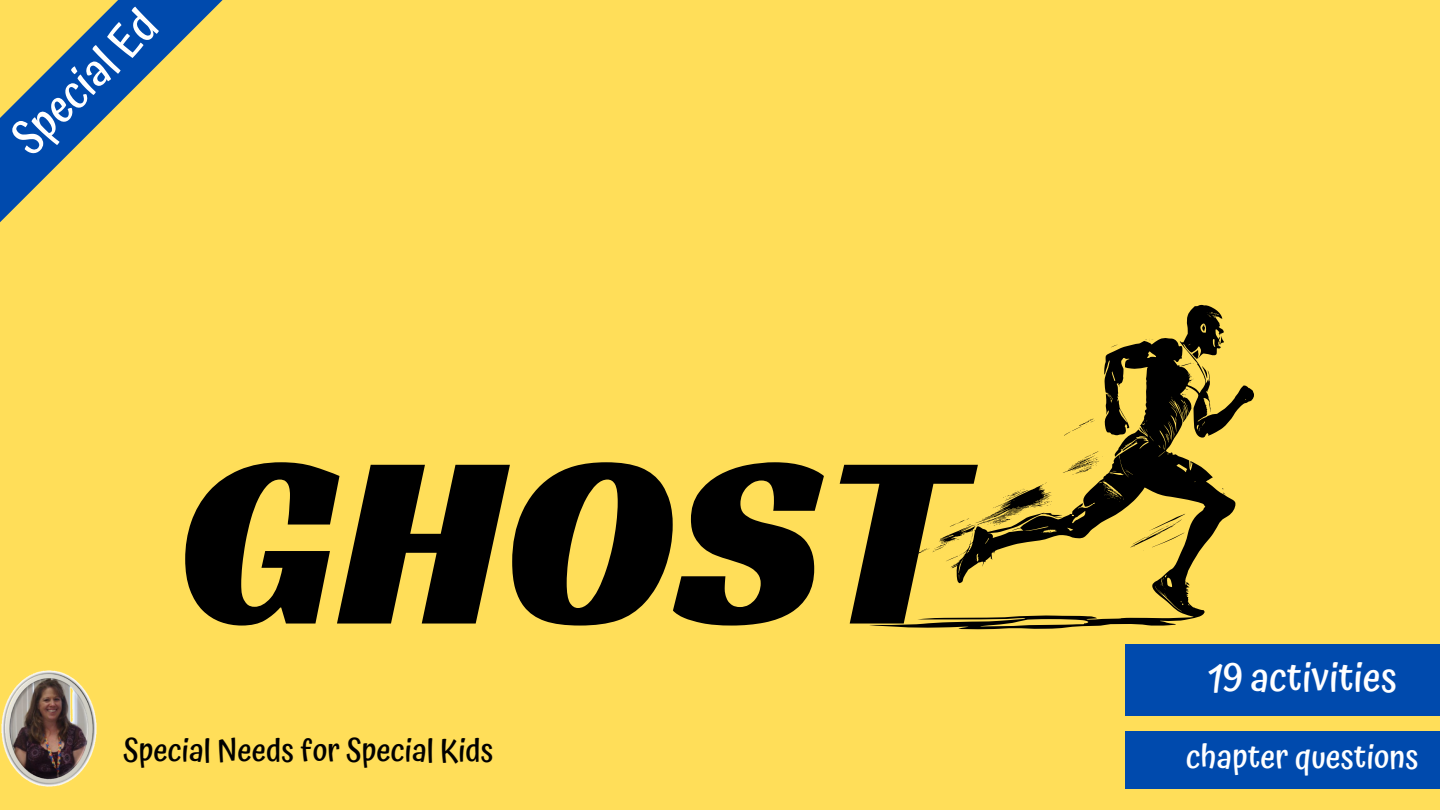
<style>
.page{position:relative;width:1440px;height:810px;background:#ffde59}
.page>*{position:absolute;margin:0;border:0;box-sizing:border-box;transform-origin:0 0}
.t1{font:250px "Racing Sans One";color:#000}
.t2{font:500 45.12px "Atma";color:#fff}
.t3{font:500 39.38px "Atma";color:#fff}
.t4{font:500 32.5px "Atma";color:#fff}
.t5{font:500 31.25px "Atma";color:#000}
</style>
<div class="page">
<img style="left:1px;top:670px;width:96px;height:117px">
<svg style="left:0;top:0;width:223px;height:222px"></svg>
<div style="left:1126px;top:644px;width:314px;height:71px;background:#004aad"></div>
<div style="left:1126px;top:731px;width:314px;height:57px;background:#004aad"></div>
<svg style="left:869px;top:305px;width:385px;height:324px"></svg>
<p class="t2" style="left:1px;top:127px;width:184px;rotate:-45deg">Special Ed</p>
<p class="t1" style="left:176px;top:380px;width:785px">GHOST</p>
<p class="t5" style="left:123px;top:732px;width:372px">Special Needs for Special Kids</p>
<p class="t3" style="left:1208px;top:654px;width:191px">19 activities</p>
<p class="t4" style="left:1186px;top:738px;width:234px">chapter questions</p>
</div>
